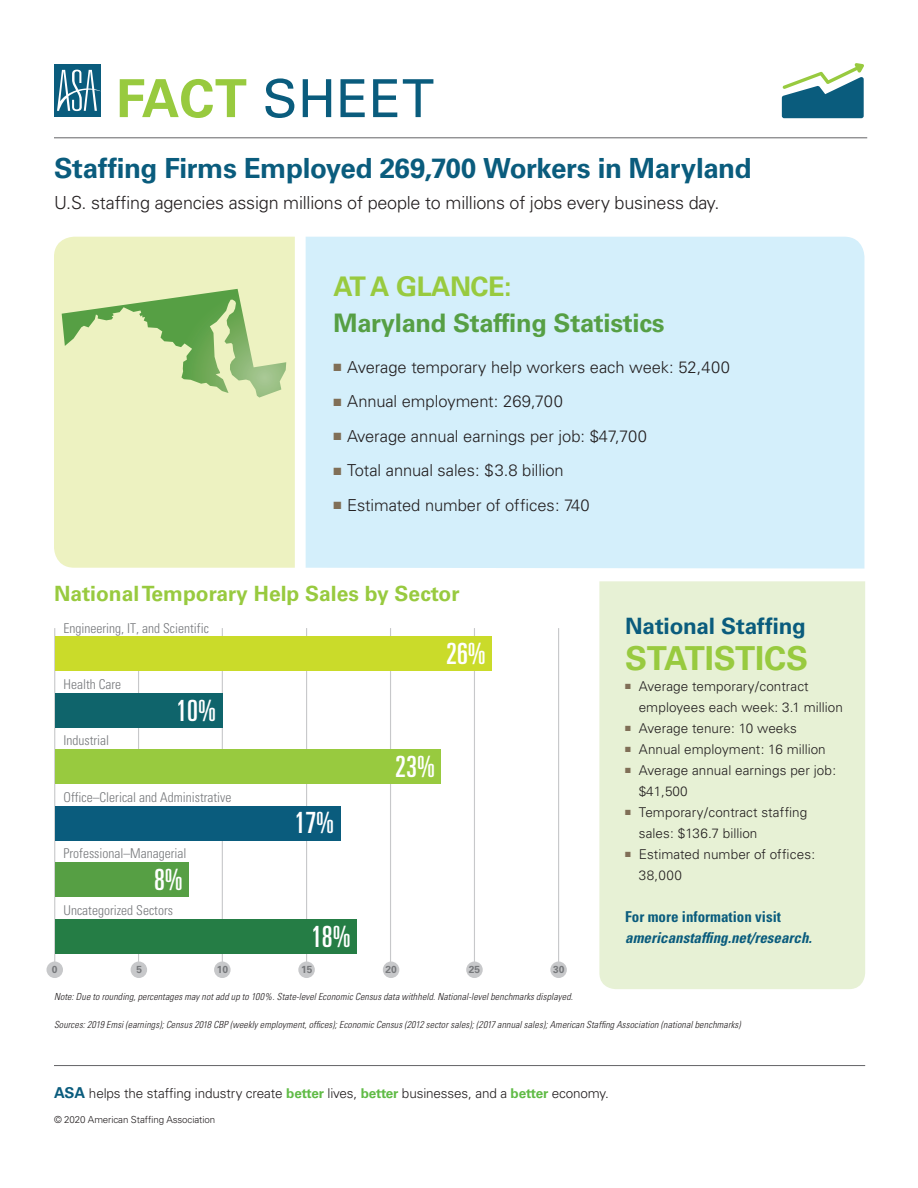
<style>
.page{position:relative;width:918px;height:1188px;background:#fff}
.page>*{position:absolute;margin:0;border:0;box-sizing:border-box;transform-origin:0 0}
.t1{font:52.5px "Univers";letter-spacing:.01em;color:#0a5c7d}
.t2{font:700 33px "Univers";letter-spacing:-.005em;color:#98ca3f}
.t3{font:ultra-condensed 29.25px "Univers";color:#fff}
._2019_Main_head{font:700 27.75px "Univers";letter-spacing:-.015em;color:#0a5c7d}
.At_a_glance_header{font:700 27px "Univers";letter-spacing:-.02em;color:#98ca3f}
.At_a_glance_header-2{font:700 25.5px "Univers";letter-spacing:-.01em;color:#569f44}
.t4{font:700 22.5px "Univers";letter-spacing:-.005em;color:#0a5c7d}
.Chart_Header{font:700 21px "Univers";color:#98ca3f}
.Final_Intro_copy{font:300 18px "Univers";letter-spacing:-.01em;color:#231f20}
.Bullets{font:300 16.5px "Univers";letter-spacing:-.005em;color:#231f20}
.t5{font:italic 700 condensed 15px "Univers";color:#0a5c7d}
.t6{font:700 condensed 15px "Univers";color:#0a5c7d}
.t7{font:300 13.5px/21px "Univers";letter-spacing:.005em;color:#231f20}
.t8{font:300 condensed 13.5px "Univers";color:#76787b}
.t9{font:700 10.2px "Univers";color:#76787b}
.t10{font:italic 300 condensed 9.75px "Univers";letter-spacing:.015em;color:#231f20}
.t11{font:300 9.75px "Univers";letter-spacing:-.01em;color:#231f20}
.s1{font-weight:700;color:#98ca3f}
.s2{color:#806f57}
.s3{font-weight:700;font-size:15px;color:#0a5c7d}
.s4{font-weight:700;color:#60bb46}
</style>
<div class="page">
<div style="left:599px;top:581px;width:266px;height:408px;background:#e7f1d5"></div>
<hr style="left:54px;top:1065px;width:811px;height:1px;background:#636366">
<hr style="left:54px;top:138px;width:813px;height:1px;background:#636366">
<div style="left:54px;top:64px;width:46px;height:53px;background:#0a5c7d"></div>
<svg style="left:57px;top:70px;width:44px;height:41px"></svg>
<svg style="left:782px;top:63px;width:82px;height:55px"></svg>
<div style="left:306px;top:237px;width:558px;height:332px;background:#d4effb"></div>
<div style="left:54px;top:237px;width:241px;height:331px;background:#edf2c1"></div>
<hr style="left:54px;top:628px;width:1px;height:336px;background:#c7c8ca">
<div style="left:46px;top:962px;width:17px;height:16px;background:#c7c8ca;border-radius:50%"></div>
<div style="left:131px;top:962px;width:16px;height:16px;background:#c7c8ca;border-radius:50%"></div>
<hr style="left:138px;top:639px;width:1px;height:112px;background:#c7c8ca">
<hr style="left:138px;top:926px;width:1px;height:37px;background:#c7c8ca">
<hr style="left:222px;top:628px;width:1px;height:123px;background:#c7c8ca">
<div style="left:214px;top:962px;width:17px;height:16px;background:#c7c8ca;border-radius:50%"></div>
<hr style="left:222px;top:837px;width:1px;height:127px;background:#c7c8ca">
<hr style="left:306px;top:628px;width:1px;height:336px;background:#c7c8ca">
<div style="left:298px;top:962px;width:17px;height:16px;background:#c7c8ca;border-radius:50%"></div>
<hr style="left:390px;top:628px;width:1px;height:336px;background:#c7c8ca">
<div style="left:383px;top:962px;width:16px;height:16px;background:#c7c8ca;border-radius:50%"></div>
<hr style="left:474px;top:628px;width:1px;height:336px;background:#c7c8ca">
<div style="left:466px;top:962px;width:17px;height:16px;background:#c7c8ca;border-radius:50%"></div>
<hr style="left:558px;top:628px;width:1px;height:336px;background:#c7c8ca">
<div style="left:550px;top:962px;width:17px;height:16px;background:#c7c8ca;border-radius:50%"></div>
<div style="left:55px;top:919px;width:302px;height:34px;background:#257d45"></div>
<div style="left:55px;top:862px;width:134px;height:35px;background:#569f44"></div>
<div style="left:55px;top:806px;width:285px;height:34px;background:#0a5c7d"></div>
<div style="left:55px;top:749px;width:386px;height:35px;background:#98ca3f"></div>
<div style="left:55px;top:693px;width:167px;height:34px;background:#0f646b"></div>
<div style="left:55px;top:636px;width:436px;height:35px;background:#cadb2a"></div>
<svg style="left:62px;top:289px;width:224px;height:109px;background:#c1d99d"></svg>
<h1 class="t1" style="left:116px;top:67px;width:319px"><span class="s1">FACT</span> SHEET</h1>
<p class="_2019_Main_head" style="left:54px;top:152px;width:699px">Staffing Firms Employed 269,700 Workers in Maryland</p>
<p class="Final_Intro_copy" style="left:54px;top:191px;width:667px">U.S. staffing agencies assign millions of people to millions of jobs every business day.</p>
<p class="At_a_glance_header" style="left:334px;top:270px;width:179px">AT A GLANCE:</p>
<p class="At_a_glance_header-2" style="left:334px;top:308px;width:333px">Maryland Staffing Statistics</p>
<p class="Bullets" style="left:334px;top:357px;width:398px"><span class="s2">■</span> Average temporary help workers each week: 52,400</p>
<p class="Bullets" style="left:334px;top:392px;width:231px"><span class="s2">■</span> Annual employment: 269,700</p>
<p class="Bullets" style="left:334px;top:426px;width:315px"><span class="s2">■</span> Average annual earnings per job: $47,700</p>
<p class="Bullets" style="left:334px;top:461px;width:232px"><span class="s2">■</span> Total annual sales: $3.8 billion</p>
<p class="Bullets" style="left:334px;top:495px;width:258px"><span class="s2">■</span> Estimated number of offices: 740</p>
<p class="Chart_Header" style="left:54px;top:582px;width:407px">National Temporary Help Sales by Sector</p>
<p class="t8" style="left:64px;top:620px;width:147px">Engineering, IT, and Scientific</p>
<p class="t8" style="left:64px;top:676px;width:59px">Health Care</p>
<p class="t8" style="left:64px;top:733px;width:47px">Industrial</p>
<p class="t3" style="left:176px;top:694px;width:41px">10%</p>
<p class="t8" style="left:64px;top:789px;width:169px">Office–Clerical and Administrative</p>
<p class="t8" style="left:64px;top:845px;width:124px">Professional–Managerial</p>
<p class="t3" style="left:154px;top:863px;width:30px">8%</p>
<p class="t8" style="left:64px;top:902px;width:111px">Uncategorized Sectors</p>
<p class="t3" style="left:295px;top:806px;width:41px">17%</p>
<p class="t3" style="left:311px;top:920px;width:41px">18%</p>
<p class="t3" style="left:446px;top:637px;width:41px">26%</p>
<p class="t3" style="left:395px;top:750px;width:41px">23%</p>
<p class="t9" style="left:52px;top:964px;width:7px">0</p>
<p class="t9" style="left:137px;top:964px;width:7px">5</p>
<p class="t9" style="left:217px;top:964px;width:13px">10</p>
<p class="t9" style="left:301px;top:964px;width:13px">15</p>
<p class="t9" style="left:385px;top:964px;width:13px">20</p>
<p class="t9" style="left:469px;top:964px;width:13px">25</p>
<p class="t9" style="left:553px;top:964px;width:13px">30</p>
<h3 class="t4" style="left:625px;top:613px;width:182px">National Staffing</h3>
<h2 class="t2" style="left:625px;top:639px;width:184px">STATISTICS</h2>
<p class="t7" style="left:639px;top:675px;width:206px;text-indent:-14px"><span class="s2">■</span> Average temporary/contract employees each week: 3.1 million</p>
<p class="t7" style="left:625px;top:717px;width:173px"><span class="s2">■</span> Average tenure: 10 weeks</p>
<p class="t7" style="left:625px;top:738px;width:202px"><span class="s2">■</span> Annual employment: 16 million</p>
<p class="t7" style="left:639px;top:759px;width:199px;text-indent:-14px"><span class="s2">■</span> Average annual earnings per job: $41,500</p>
<p class="t7" style="left:639px;top:801px;width:170px;text-indent:-14px"><span class="s2">■</span> Temporary/contract staffing sales: $136.7 billion</p>
<p class="t7" style="left:639px;top:843px;width:178px;text-indent:-14px"><span class="s2">■</span> Estimated number of offices:<br>38,000</p>
<p class="t6" style="left:625px;top:907px;width:157px">For more information visit</p>
<p class="t5" style="left:625px;top:928px;width:188px">americanstaffing.net/research.</p>
<p class="t10" style="left:54px;top:991px;width:520px">Note: Due to rounding, percentages may not add up to 100%. State-level Economic Census data withheld. National-level benchmarks displayed.</p>
<p class="t10" style="left:54px;top:1018px;width:688px">Sources: 2019 Emsi (earnings); Census 2018 CBP (weekly employment, offices); Economic Census (2012 sector sales); (2017 annual sales); American Staffing Association (national benchmarks)</p>
<p class="t7" style="left:54px;top:1083px;width:556px"><span class="s3">ASA</span> helps the staffing industry create <span class="s4">better</span> lives, <span class="s4">better</span> businesses, and a <span class="s4">better</span> economy.</p>
<p class="t11" style="left:54px;top:1114px;width:163px">© 2020 American Staffing Association</p>
</div>
